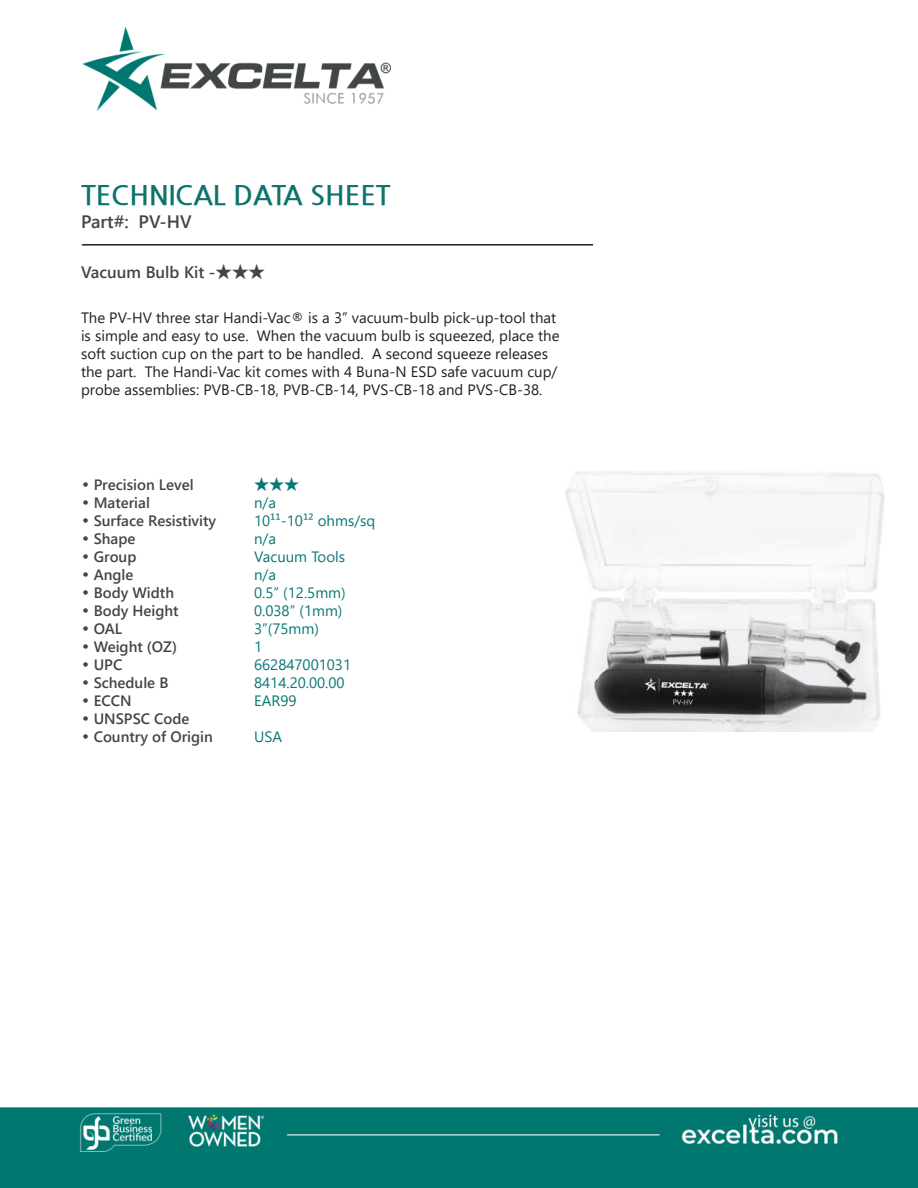
<style>
.page{position:relative;width:918px;height:1188px;background:#fff}
.page>*{position:absolute;margin:0;border:0;box-sizing:border-box;transform-origin:0 0}
.t1{font:700 27px "Nanum Gothic";color:#0d746d}
.t2{font:700 18px "Yu Gothic UI";color:#424546}
.t3{font:700 16.5px "Yu Gothic UI";color:#424546}
.t4{font:15px/18px "Yu Gothic UI";color:#221f1f}
.t5{font:700 15px "Yu Gothic UI";color:#424546}
.t6{font:15px "Yu Gothic UI";color:#087875}
.s1{font-family:"Century Gothic";font-weight:400}
</style>
<div class="page">
<img style="left:0;top:26px;width:918px;height:1162px">
<hr style="left:82px;top:244px;width:511px;height:2px;background:#221f1f">
<img style="left:558px;top:464px;width:333px;height:267px">
<h1 class="t1" style="left:81px;top:179px;width:311px">TECHNICAL DATA SHEET</h1>
<p class="t2" style="left:81px;top:215px;width:112px">Part#: PV-HV</p>
<p class="t3" style="left:81px;top:262px;width:186px">Vacuum Bulb Kit -★★★</p>
<p class="t4" style="left:81px;top:306px;width:480px">The PV-HV three star Handi-Vac® is a 3” vacuum-bulb pick-up-tool that is simple and easy to use. When the vacuum bulb is squeezed, place the soft suction cup on the part to be handled. A second squeeze releases the part. The Handi-Vac kit comes with 4 Buna-N ESD safe vacuum cup/ probe assemblies: PVB-CB-18, PVB-CB-14, PVS-CB-18 and PVS-CB-38.</p>
<p class="t5" style="left:81px;top:479px;width:114px"><span class="s1">•</span> Precision Level</p>
<p class="t6" style="left:254px;top:471px;width:46px">★★★</p>
<p class="t5" style="left:81px;top:497px;width:70px"><span class="s1">•</span> Material</p>
<p class="t6" style="left:254px;top:489px;width:23px">n/a</p>
<p class="t5" style="left:81px;top:515px;width:137px"><span class="s1">•</span> Surface Resistivity</p>
<p class="t6" style="left:254px;top:507px;width:123px">10¹¹-10¹² ohms/sq</p>
<p class="t5" style="left:81px;top:533px;width:56px"><span class="s1">•</span> Shape</p>
<p class="t6" style="left:254px;top:525px;width:23px">n/a</p>
<p class="t5" style="left:81px;top:551px;width:57px"><span class="s1">•</span> Group</p>
<p class="t6" style="left:254px;top:543px;width:93px">Vacuum Tools</p>
<p class="t5" style="left:81px;top:569px;width:54px"><span class="s1">•</span> Angle</p>
<p class="t6" style="left:254px;top:561px;width:23px">n/a</p>
<p class="t5" style="left:81px;top:587px;width:95px"><span class="s1">•</span> Body Width</p>
<p class="t6" style="left:254px;top:579px;width:93px">0.5” (12.5mm)</p>
<p class="t5" style="left:81px;top:605px;width:99px"><span class="s1">•</span> Body Height</p>
<p class="t6" style="left:254px;top:597px;width:90px">0.038” (1mm)</p>
<p class="t5" style="left:81px;top:623px;width:43px"><span class="s1">•</span> OAL</p>
<p class="t6" style="left:254px;top:615px;width:66px">3”(75mm)</p>
<p class="t5" style="left:81px;top:641px;width:98px"><span class="s1">•</span> Weight (OZ)</p>
<p class="t6" style="left:254px;top:638px;width:10px">1</p>
<p class="t5" style="left:81px;top:659px;width:43px"><span class="s1">•</span> UPC</p>
<p class="t6" style="left:254px;top:656px;width:99px">662847001031</p>
<p class="t5" style="left:81px;top:677px;width:89px"><span class="s1">•</span> Schedule B</p>
<p class="t6" style="left:254px;top:674px;width:92px">8414.20.00.00</p>
<p class="t5" style="left:81px;top:695px;width:52px"><span class="s1">•</span> ECCN</p>
<p class="t6" style="left:254px;top:692px;width:44px">EAR99</p>
<p class="t5" style="left:81px;top:713px;width:110px"><span class="s1">•</span> UNSPSC Code</p>
<p class="t5" style="left:81px;top:731px;width:133px"><span class="s1">•</span> Country of Origin</p>
<p class="t6" style="left:254px;top:728px;width:29px">USA</p>
</div>
